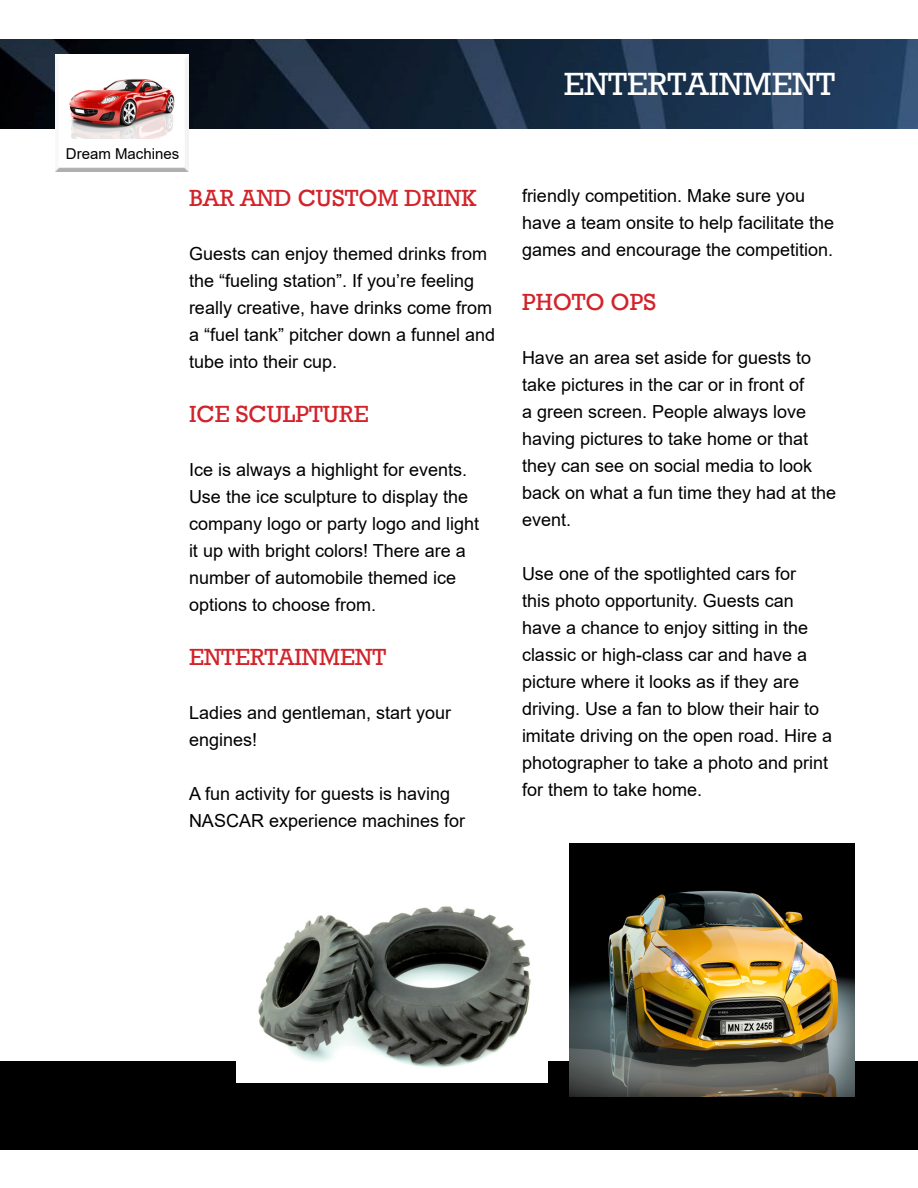
<style>
.page{position:relative;width:918px;height:1188px;background:#fff}
.page>*{position:absolute;margin:0;border:0;box-sizing:border-box;transform-origin:0 0}
.t1{font:33px "Rockwell";color:#fff}
.t2{font:24px "Rockwell";color:#d2232a}
.t3{font:18px/27px "Arial";color:#000}
.t4{font:15px "Arial";color:#000}
</style>
<div class="page">
<div style="left:0;top:1061px;width:918px;height:89px;background:#000"></div>
<img style="left:0;top:40px;width:918px;height:88px">
<div style="left:49px;top:48px;width:145px;height:11px;background:#fff;opacity:.75"></div>
<div style="left:49px;top:54px;width:145px;height:119px;background:#000;opacity:.45"></div>
<img style="left:63px;top:62px;width:115px;height:77px">
<img style="left:236px;top:906px;width:311px;height:176px">
<img style="left:569px;top:843px;width:285px;height:253px">
<p class="t4" style="left:66px;top:143px;width:115px">Dream Machines</p>
<h2 class="t2" style="left:189px;top:184px;width:289px">BAR AND CUSTOM DRINK</h2>
<p class="t3" style="left:189px;top:240px;width:308px">Guests can enjoy themed drinks from the “fueling station”. If you’re feeling really creative, have drinks come from a “fuel tank” pitcher down a funnel and tube into their cup.</p>
<h2 class="t2" style="left:189px;top:400px;width:181px">ICE SCULPTURE</h2>
<p class="t3" style="left:189px;top:456px;width:292px">Ice is always a highlight for events.<br>Use the ice sculpture to display the company logo or party logo and light it up with bright colors! There are a number of automobile themed ice options to choose from.</p>
<h2 class="t2" style="left:189px;top:643px;width:199px">ENTERTAINMENT</h2>
<p class="t3" style="left:189px;top:699px;width:264px">Ladies and gentleman, start your engines!</p>
<p class="t3" style="left:189px;top:780px;width:278px">A fun activity for guests is having<br>NASCAR experience machines for</p>
<h1 class="t1" style="left:564px;top:64px;width:273px">ENTERTAINMENT</h1>
<p class="t3" style="left:522px;top:182px;width:314px">friendly competition. Make sure you have a team onsite to help facilitate the games and encourage the competition.</p>
<h2 class="t2" style="left:522px;top:288px;width:136px">PHOTO OPS</h2>
<p class="t3" style="left:522px;top:344px;width:316px">Have an area set aside for guests to take pictures in the car or in front of<br>a green screen. People always love having pictures to take home or that they can see on social media to look back on what a fun time they had at the event.</p>
<p class="t3" style="left:522px;top:560px;width:312px">Use one of the spotlighted cars for<br>this photo opportunity. Guests can have a chance to enjoy sitting in the classic or high-class car and have a picture where it looks as if they are driving. Use a fan to blow their hair to imitate driving on the open road. Hire a photographer to take a photo and print for them to take home.</p>
</div>
